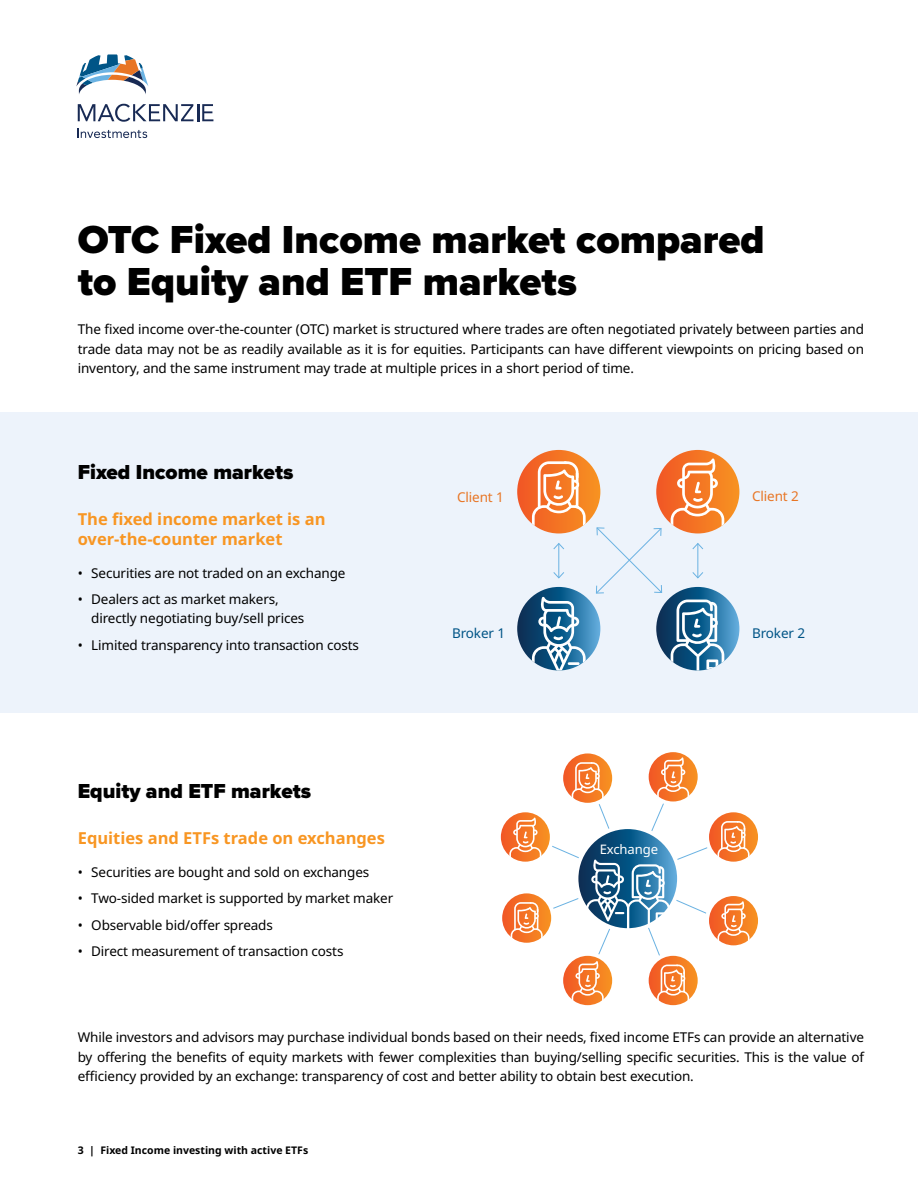
<style>
.page{position:relative;width:918px;height:1188px;background:#fff}
.page>*{position:absolute;margin:0;border:0;box-sizing:border-box;transform-origin:0 0}
.t1{font:900 40.5px/42px "Proxima Nova";color:#000}
.t2{font:900 21px "Proxima Nova";color:#000}
.t3{font:700 16.5px/19.5px "Noto Sans";color:#f89623}
.body{font:13.5px/19.5px "Noto Sans";letter-spacing:-.01em;color:#000;text-align:justify}
.body_-_bullets{font:13.5px/19.5px "Noto Sans";letter-spacing:-.01em;color:#000}
.t4{font:13.5px "Noto Sans";letter-spacing:-.01em;color:#e87524}
.t5{font:13.5px "Noto Sans";letter-spacing:-.01em;color:#005486}
.t6{font:13.05px "Noto Sans";letter-spacing:-.01em;color:#fff}
.t7{font:700 10.5px "Noto Sans";color:#000}
</style>
<div class="page">
<svg style="left:76px;top:54px;width:72px;height:40px"></svg>
<svg style="left:78px;top:104px;width:135px;height:18px"></svg>
<svg style="left:78px;top:129px;width:69px;height:9px"></svg>
<div style="left:0;top:412px;width:918px;height:300px;background:#edf3fb"></div>
<svg style="left:517px;top:587px;width:83px;height:83px;background:#286590"></svg>
<svg style="left:532px;top:597px;width:54px;height:73px;background:#5b8dad"></svg>
<svg style="left:656px;top:587px;width:83px;height:83px;background:#296692"></svg>
<svg style="left:671px;top:600px;width:53px;height:70px;background:#5b8dad"></svg>
<svg style="left:656px;top:450px;width:83px;height:83px;background:#f37626"></svg>
<svg style="left:671px;top:458px;width:53px;height:75px;background:#f59456"></svg>
<div style="left:517px;top:450px;width:83px;height:83px;background:linear-gradient(to right,#f15a2c,#f79220);border-radius:42px"></div>
<svg style="left:532px;top:461px;width:54px;height:72px;background:#f6995e"></svg>
<hr style="left:558px;top:544px;width:1px;height:34px;background:#6ab2e2">
<svg style="left:553px;top:571px;width:11px;height:8px"></svg>
<svg style="left:553px;top:543px;width:11px;height:7px"></svg>
<hr style="left:697px;top:544px;width:1px;height:34px;background:#6ab2e2">
<svg style="left:692px;top:571px;width:12px;height:8px"></svg>
<svg style="left:692px;top:543px;width:12px;height:7px"></svg>
<svg style="left:596px;top:527px;width:67px;height:67px"></svg>
<svg style="left:499px;top:810px;width:53px;height:54px"></svg>
<div style="left:497px;top:808px;width:57px;height:58px;border:4px solid #fff;border-radius:50%"></div>
<svg style="left:707px;top:894px;width:53px;height:53px"></svg>
<div style="left:705px;top:892px;width:57px;height:57px;border:4px solid #fff;border-radius:50%"></div>
<svg style="left:647px;top:750px;width:53px;height:53px"></svg>
<div style="left:645px;top:748px;width:57px;height:57px;border:4px solid #fff;border-radius:50%"></div>
<div style="left:559px;top:952px;width:57px;height:57px;border:4px solid #fff;border-radius:50%"></div>
<svg style="left:561px;top:751px;width:53px;height:54px"></svg>
<div style="left:559px;top:750px;width:57px;height:57px;border:4px solid #fff;border-radius:50%"></div>
<svg style="left:500px;top:891px;width:53px;height:54px"></svg>
<div style="left:498px;top:889px;width:57px;height:58px;border:4px solid #fff;border-radius:50%"></div>
<svg style="left:707px;top:810px;width:53px;height:54px"></svg>
<div style="left:705px;top:808px;width:57px;height:58px;border:4px solid #fff;border-radius:50%"></div>
<div style="left:645px;top:952px;width:57px;height:57px;border:4px solid #fff;border-radius:50%"></div>
<svg style="left:509px;top:757px;width:241px;height:246px"></svg>
<h2 class="t1" style="left:78px;top:218px;width:689px">OTC Fixed Income market compared to Equity and ETF markets</h2>
<p class="body" style="left:78px;top:320px;width:788px">The fixed income over-the-counter (OTC) market is structured where trades are often negotiated privately between parties and trade data may not be as readily available as it is for equities. Participants can have different viewpoints on pricing based on inventory, and the same instrument may trade at multiple prices in a short period of time.</p>
<h3 class="t2" style="left:78px;top:456px;width:217px">Fixed Income markets</h3>
<h4 class="t3" style="left:78px;top:510px;width:249px">The fixed income market is an over-the-counter market</h4>
<p class="body_-_bullets" style="left:78px;top:563px;width:269px">• Securities are not traded on an exchange</p>
<p class="body_-_bullets" style="left:91px;top:590px;width:215px;text-indent:-14px">• Dealers act as market makers, directly negotiating buy/sell prices</p>
<p class="body_-_bullets" style="left:78px;top:635px;width:283px">• Limited transparency into transaction costs</p>
<h3 class="t2" style="left:78px;top:775px;width:235px">Equity and ETF markets</h3>
<h4 class="t3" style="left:78px;top:829px;width:309px">Equities and ETFs trade on exchanges</h4>
<p class="body_-_bullets" style="left:78px;top:863px;width:293px">• Securities are bought and sold on exchanges</p>
<p class="body_-_bullets" style="left:78px;top:889px;width:317px">• Two-sided market is supported by market maker</p>
<p class="body_-_bullets" style="left:78px;top:915px;width:197px">• Observable bid/offer spreads</p>
<p class="body_-_bullets" style="left:78px;top:942px;width:267px">• Direct measurement of transaction costs</p>
<p class="t4" style="left:457px;top:488px;width:48px">Client 1</p>
<p class="t4" style="left:752px;top:486px;width:48px">Client 2</p>
<p class="t5" style="left:452px;top:623px;width:54px">Broker 1</p>
<p class="t5" style="left:752px;top:624px;width:54px">Broker 2</p>
<p class="t6" style="left:600px;top:840px;width:60px">Exchange</p>
<p class="body" style="left:78px;top:1028px;width:788px">While investors and advisors may purchase individual bonds based on their needs, fixed income ETFs can provide an alternative by offering the benefits of equity markets with fewer complexities than buying/selling specific securities. This is the value of efficiency provided by an exchange: transparency of cost and better ability to obtain best execution.</p>
<p class="t7" style="left:78px;top:1143px;width:232px">3 | Fixed Income investing with active ETFs</p>
</div>
